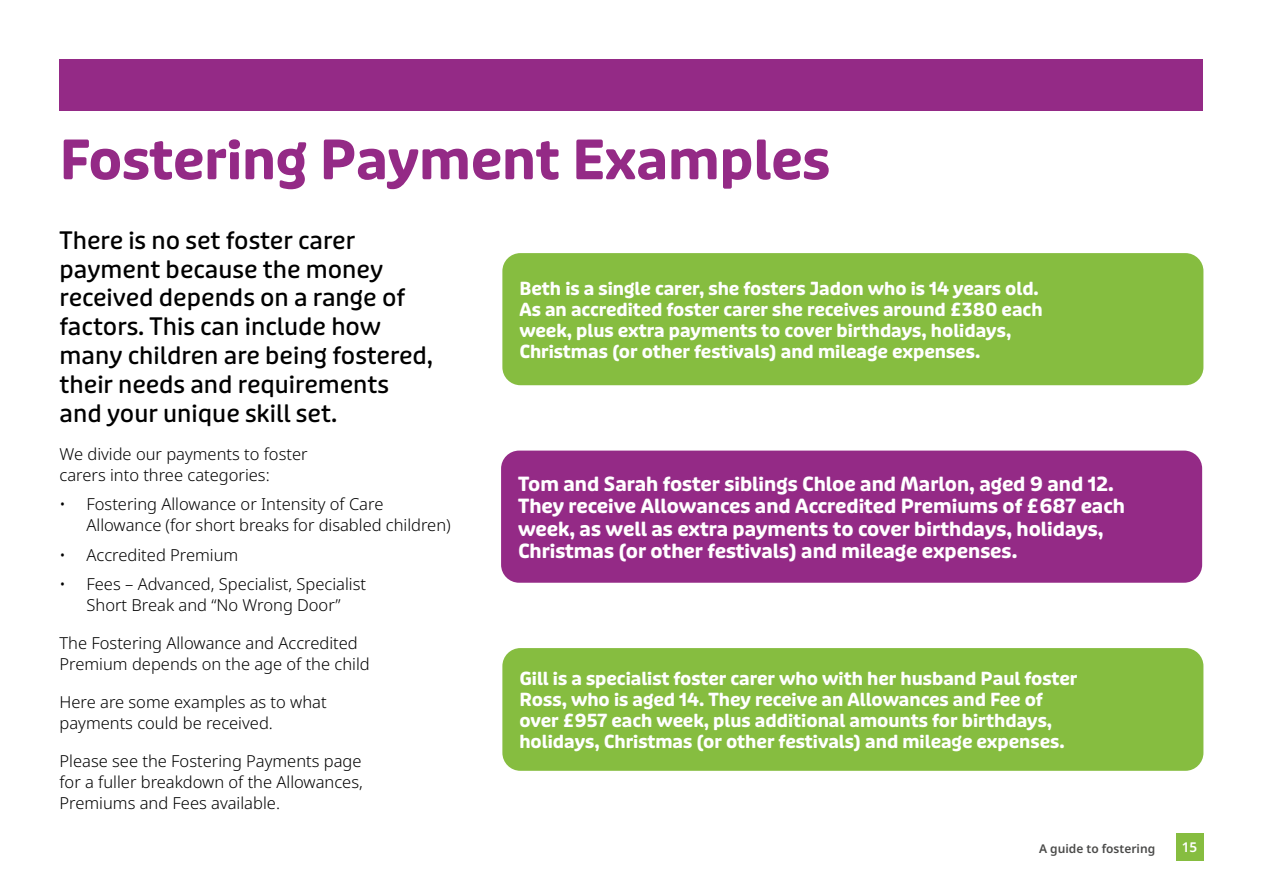
<style>
.page{position:relative;width:1263px;height:893px;background:#fff}
.page>*{position:absolute;margin:0;border:0;box-sizing:border-box;transform-origin:0 0}
.t1{font:700 54px "Puffin Display Soft";color:#942a86}
.t2{font:24px/28.8px "Puffin Display Soft Medm";color:#000}
.t3{font:700 19.5px/22.5px "Puffin Display Soft";color:#fff}
.t4{font:700 18px/21px "Puffin Display Soft";color:#fff}
.t5{font:300 16.5px/21px "Noto Sans";color:#000}
.t6{font:600 13.5px "Noto Sans";color:#fff}
.t7{font:600 12px "Noto Sans";color:#4a4a49}
</style>
<div class="page">
<div style="left:1176px;top:833px;width:27px;height:28px;background:#86bd40"></div>
<div style="left:60px;top:60px;width:1143px;height:51px;background:#942a86"></div>
<div style="left:502px;top:253px;width:701px;height:132px;background:#86bd40;border-radius:18px"></div>
<div style="left:501px;top:451px;width:701px;height:132px;background:#942a86;border-radius:18px"></div>
<div style="left:502px;top:648px;width:701px;height:123px;background:#86bd40;border-radius:18px"></div>
<h1 class="t1" style="left:60px;top:127px;width:772px">Fostering Payment Examples</h1>
<h2 class="t2" style="left:60px;top:226px;width:375px">There is no set foster carer payment because the money received depends on a range of factors. This can include how many children are being fostered, their needs and requirements and your unique skill set.</h2>
<p class="t5" style="left:60px;top:443px;width:250px">We divide our payments to foster carers into three categories:</p>
<p class="t5" style="left:87px;top:494px;width:366px;text-indent:-27px">• Fostering Allowance or Intensity of Care<br>Allowance (for short breaks for disabled children)</p>
<p class="t5" style="left:60px;top:544px;width:180px">• Accredited Premium</p>
<p class="t5" style="left:60px;top:574px;width:308px;text-align:center">• Fees – Advanced, Specialist, Specialist<br>Short Break and “No Wrong Door”</p>
<p class="t5" style="left:60px;top:633px;width:312px">The Fostering Allowance and Accredited<br>Premium depends on the age of the child</p>
<p class="t5" style="left:60px;top:692px;width:269px">Here are some examples as to what payments could be received.</p>
<p class="t5" style="left:60px;top:751px;width:305px;text-align:justify">Please see the Fostering Payments page for a fuller breakdown of the Allowances, Premiums and Fees available.</p>
<p class="t4" style="left:519px;top:278px;width:525px">Beth is a single carer, she fosters Jadon who is 14 years old.<br>As an accredited foster carer she receives around £380 each week, plus extra payments to cover birthdays, holidays, Christmas (or other festivals) and mileage expenses.</p>
<p class="t3" style="left:518px;top:473px;width:608px">Tom and Sarah foster siblings Chloe and Marlon, aged 9 and 12.<br>They receive Allowances and Accredited Premiums of £687 each week, as well as extra payments to cover birthdays, holidays, Christmas (or other festivals) and mileage expenses.</p>
<p class="t4" style="left:519px;top:669px;width:559px">Gill is a specialist foster carer who with her husband Paul foster Ross, who is aged 14. They receive an Allowances and Fee of over £957 each week, plus additional amounts for birthdays, holidays, Christmas (or other festivals) and mileage expenses.</p>
<p class="t7" style="left:1039px;top:841px;width:118px">A guide to fostering</p>
<p class="t6" style="left:1182px;top:839px;width:17px">15</p>
</div>
